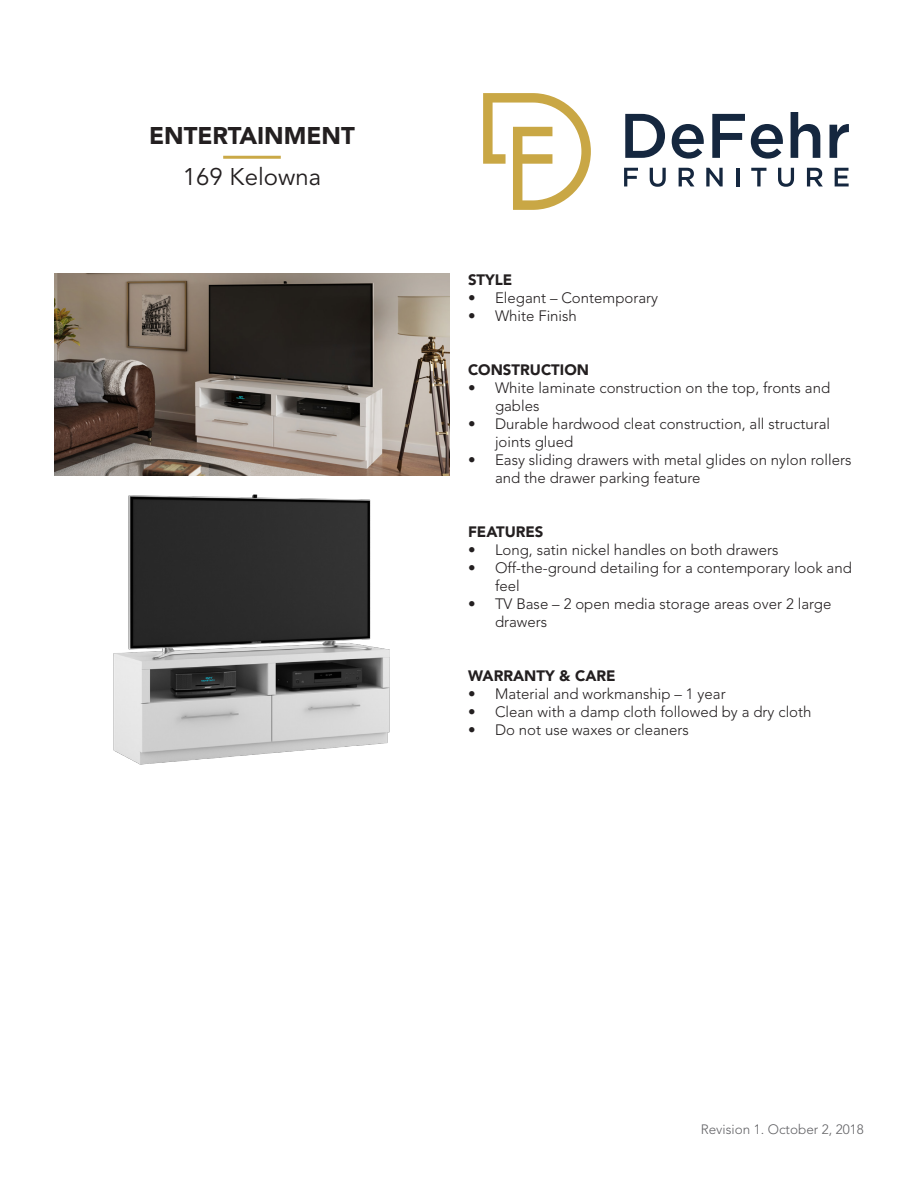
<style>
.page{position:relative;width:918px;height:1188px;background:#fff}
.page>*{position:absolute;margin:0;border:0;box-sizing:border-box;transform-origin:0 0}
.t1{font:900 24px "Avenir LT Std";color:#231f20}
.t2{font:24px "Avenir LT Std";color:#231f20}
.t3{font:300 15px/18px "Avenir LT Std";color:#231f20}
.t4{font:900 15px "Avenir LT Std";color:#231f20}
.t5{font:300 13.5px "Avenir LT Std";color:#636366}
</style>
<div class="page">
<svg style="left:483px;top:93px;width:108px;height:117px"></svg>
<svg style="left:625px;top:114px;width:40px;height:44px"></svg>
<svg style="left:672px;top:124px;width:32px;height:35px"></svg>
<svg style="left:712px;top:114px;width:33px;height:44px"></svg>
<svg style="left:751px;top:124px;width:32px;height:35px"></svg>
<svg style="left:791px;top:112px;width:29px;height:46px"></svg>
<svg style="left:830px;top:124px;width:19px;height:34px"></svg>
<svg style="left:624px;top:168px;width:14px;height:18px"></svg>
<svg style="left:650px;top:168px;width:16px;height:19px"></svg>
<svg style="left:679px;top:168px;width:15px;height:18px"></svg>
<svg style="left:706px;top:168px;width:17px;height:18px"></svg>
<hr style="left:736px;top:168px;width:3px;height:18px;background:#15273f">
<svg style="left:751px;top:168px;width:15px;height:18px"></svg>
<svg style="left:778px;top:168px;width:16px;height:19px"></svg>
<svg style="left:807px;top:168px;width:16px;height:18px"></svg>
<svg style="left:835px;top:168px;width:14px;height:18px"></svg>
<hr style="left:223px;top:156px;width:58px;height:3px;background:#caa947">
<img style="left:54px;top:274px;width:396px;height:201px">
<img style="left:113px;top:494px;width:277px;height:271px">
<p class="t1" style="left:149px;top:121px;width:207px">ENTERTAINMENT</p>
<p class="t2" style="left:183px;top:163px;width:140px">169 Kelowna</p>
<p class="t4" style="left:468px;top:271px;width:46px">STYLE</p>
<p class="t3" style="left:468px;top:289px;width:192px">• Elegant – Contemporary</p>
<p class="t3" style="left:468px;top:307px;width:110px">• White Finish</p>
<p class="t4" style="left:468px;top:361px;width:123px">CONSTRUCTION</p>
<p class="t3" style="left:495px;top:379px;width:337px;text-indent:-27px">• White laminate construction on the top, fronts and gables</p>
<p class="t3" style="left:495px;top:415px;width:337px;text-indent:-27px">• Durable hardwood cleat construction, all structural joints glued</p>
<p class="t3" style="left:495px;top:451px;width:358px;text-indent:-27px">• Easy sliding drawers with metal glides on nylon rollers and the drawer parking feature</p>
<p class="t4" style="left:468px;top:523px;width:77px">FEATURES</p>
<p class="t3" style="left:468px;top:541px;width:312px">• Long, satin nickel handles on both drawers</p>
<p class="t3" style="left:495px;top:559px;width:358px;text-indent:-27px">• Off-the-ground detailing for a contemporary look and feel</p>
<p class="t3" style="left:495px;top:595px;width:338px;text-indent:-27px">• TV Base – 2 open media storage areas over 2 large drawers</p>
<p class="t4" style="left:468px;top:667px;width:149px">WARRANTY &amp; CARE</p>
<p class="t3" style="left:468px;top:685px;width:259px">• Material and workmanship – 1 year</p>
<p class="t3" style="left:468px;top:703px;width:345px">• Clean with a damp cloth followed by a dry cloth</p>
<p class="t3" style="left:468px;top:721px;width:223px">• Do not use waxes or cleaners</p>
<p class="t5" style="left:701px;top:1121px;width:165px">Revision 1. October 2, 2018</p>
</div>
